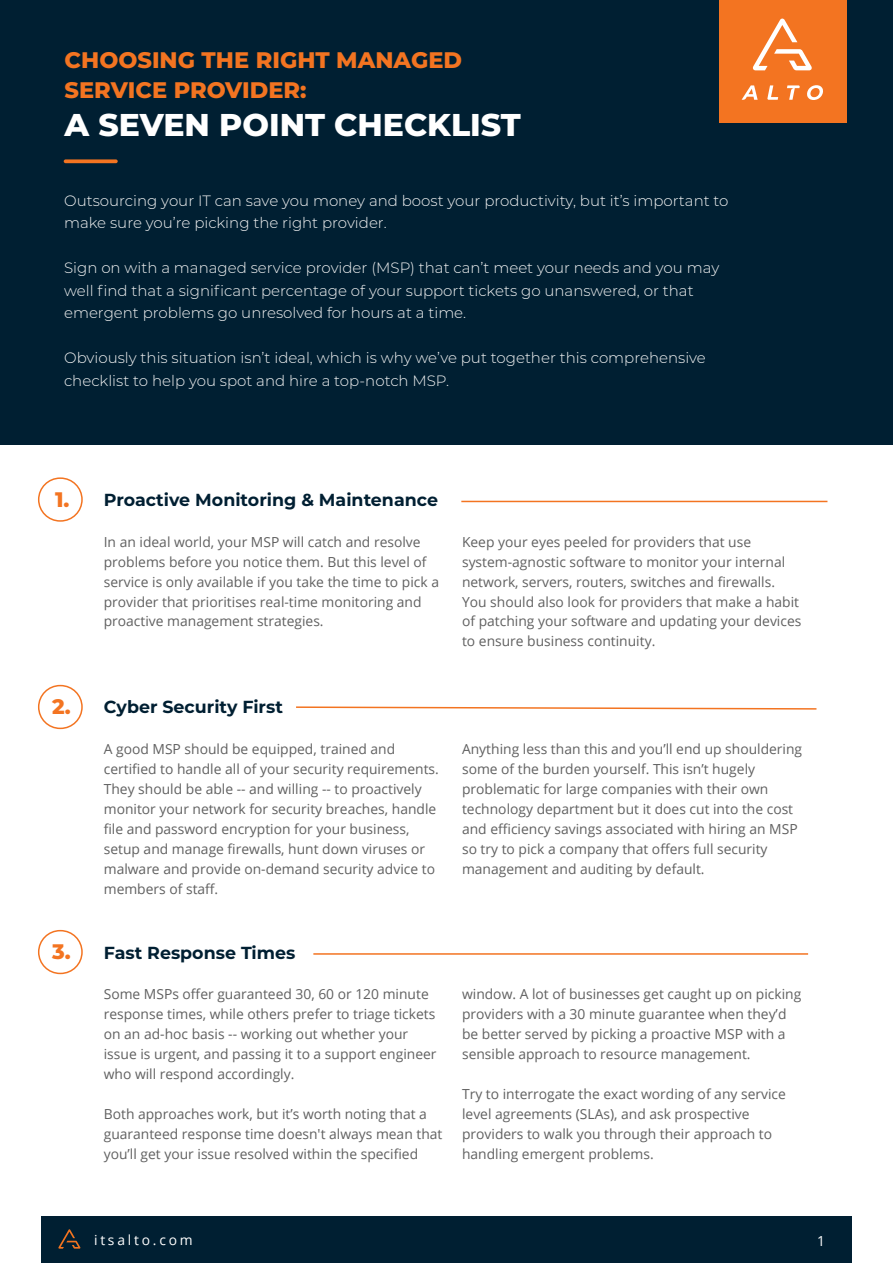
<style>
.page{position:relative;width:893px;height:1263px;background:#fff}
.page>*{position:absolute;margin:0;border:0;box-sizing:border-box;transform-origin:0 0}
.t1{font:800 31.5px "Montserrat";color:#fff}
.t2{font:800 22.5px/30px "Montserrat";color:#f37421}
.t3{font:800 21px "Montserrat";color:#f37421}
.t4{font:700 17.4px "Montserrat";color:#001f32}
.t5{font:300 15px/22.5px "Montserrat";color:#f4f4f4}
.t6{font:13.8px/20px "Open Sans";color:#606060}
.t7{font:13.8px "Open Sans";letter-spacing:.2em;color:#fff}
.s1{font-weight:800;font-size:21px;color:#f37421}
</style>
<div class="page">
<div style="left:0;top:0;width:893px;height:445px;background:#001f32"></div>
<hr style="left:461px;top:501px;width:366px;height:1px;background:#f37421">
<svg style="left:64px;top:159px;width:54px;height:4px"></svg>
<div style="left:719px;top:0;width:128px;height:123px;background:#f37421"></div>
<div style="left:38px;top:477px;width:45px;height:45px;border:2px solid #f37421;border-radius:21px"></div>
<svg style="left:296px;top:706px;width:521px;height:4px"></svg>
<div style="left:38px;top:685px;width:45px;height:44px;border:2px solid #f37421;border-radius:21px"></div>
<hr style="left:313px;top:953px;width:495px;height:2px;background:#f37421">
<div style="left:38px;top:930px;width:45px;height:44px;border:2px solid #f37421;border-radius:21px"></div>
<div style="left:41px;top:1216px;width:811px;height:47px;background:#001f32"></div>
<svg style="left:742px;top:85px;width:16px;height:15px"></svg>
<svg style="left:767px;top:85px;width:11px;height:15px"></svg>
<svg style="left:787px;top:85px;width:13px;height:15px"></svg>
<svg style="left:807px;top:85px;width:16px;height:15px"></svg>
<svg style="left:753px;top:19px;width:59px;height:51px"></svg>
<svg style="left:58px;top:1229px;width:22px;height:19px"></svg>
<h2 class="t2" style="left:65px;top:44px;width:399px">CHOOSING THE RIGHT MANAGED<br>SERVICE PROVIDER:</h2>
<h1 class="t1" style="left:65px;top:101px;width:458px">A SEVEN POINT CHECKLIST</h1>
<p class="t5" style="left:64px;top:188px;width:666px">Outsourcing your IT can save you money and boost your productivity, but it’s important to make sure you’re picking the right provider.</p>
<p class="t5" style="left:64px;top:256px;width:657px">Sign on with a managed service provider (MSP) that can’t meet your needs and you may well find that a significant percentage of your support tickets go unanswered, or that emergent problems go unresolved for hours at a time.</p>
<p class="t5" style="left:64px;top:346px;width:643px">Obviously this situation isn’t ideal, which is why we’ve put together this comprehensive checklist to help you spot and hire a top-notch MSP.</p>
<h3 class="t3" style="left:55px;top:484px;width:16px">1.</h3>
<p class="t4" style="left:104px;top:487px;width:336px">Proactive Monitoring &amp; Maintenance</p>
<p class="t6" style="left:104px;top:531px;width:337px">In an ideal world, your MSP will catch and resolve problems before you notice them. But this level of service is only available if you take the time to pick a provider that prioritises real-time monitoring and proactive management strategies.</p>
<p class="t4" style="left:52px;top:695px;width:232px"><span class="s1">2.</span> Cyber Security First</p>
<p class="t6" style="left:104px;top:739px;width:337px">A good MSP should be equipped, trained and certified to handle all of your security requirements.<br>They should be able -- and willing -- to proactively monitor your network for security breaches, handle file and password encryption for your business, setup and manage firewalls, hunt down viruses or malware and provide on-demand security advice to members of staff.</p>
<p class="t6" style="left:462px;top:531px;width:341px">Keep your eyes peeled for providers that use system-agnostic software to monitor your internal network, servers, routers, switches and firewalls.<br>You should also look for providers that make a habit of patching your software and updating your devices to ensure business continuity.</p>
<p class="t6" style="left:462px;top:739px;width:342px">Anything less than this and you’ll end up shouldering some of the burden yourself. This isn’t hugely problematic for large companies with their own technology department but it does cut into the cost and efficiency savings associated with hiring an MSP so try to pick a company that offers full security management and auditing by default.</p>
<p class="t4" style="left:52px;top:940px;width:245px"><span class="s1">3.</span> Fast Response Times</p>
<p class="t6" style="left:104px;top:984px;width:334px">Some MSPs offer guaranteed 30, 60 or 120 minute response times, while others prefer to triage tickets on an ad-hoc basis -- working out whether your issue is urgent, and passing it to a support engineer who will respond accordingly.</p>
<p class="t6" style="left:104px;top:1104px;width:340px">Both approaches work, but it’s worth noting that a guaranteed response time doesn't always mean that you’ll get your issue resolved within the specified</p>
<p class="t6" style="left:462px;top:984px;width:341px">window. A lot of businesses get caught up on picking providers with a 30 minute guarantee when they’d be better served by picking a proactive MSP with a sensible approach to resource management.</p>
<p class="t6" style="left:462px;top:1084px;width:325px">Try to interrogate the exact wording of any service level agreements (SLAs), and ask prospective providers to walk you through their approach to handling emergent problems.</p>
<p class="t7" style="left:94px;top:1230px;width:100px">itsalto.com</p>
<p class="t7" style="left:817px;top:1232px;width:9px">1</p>
</div>
